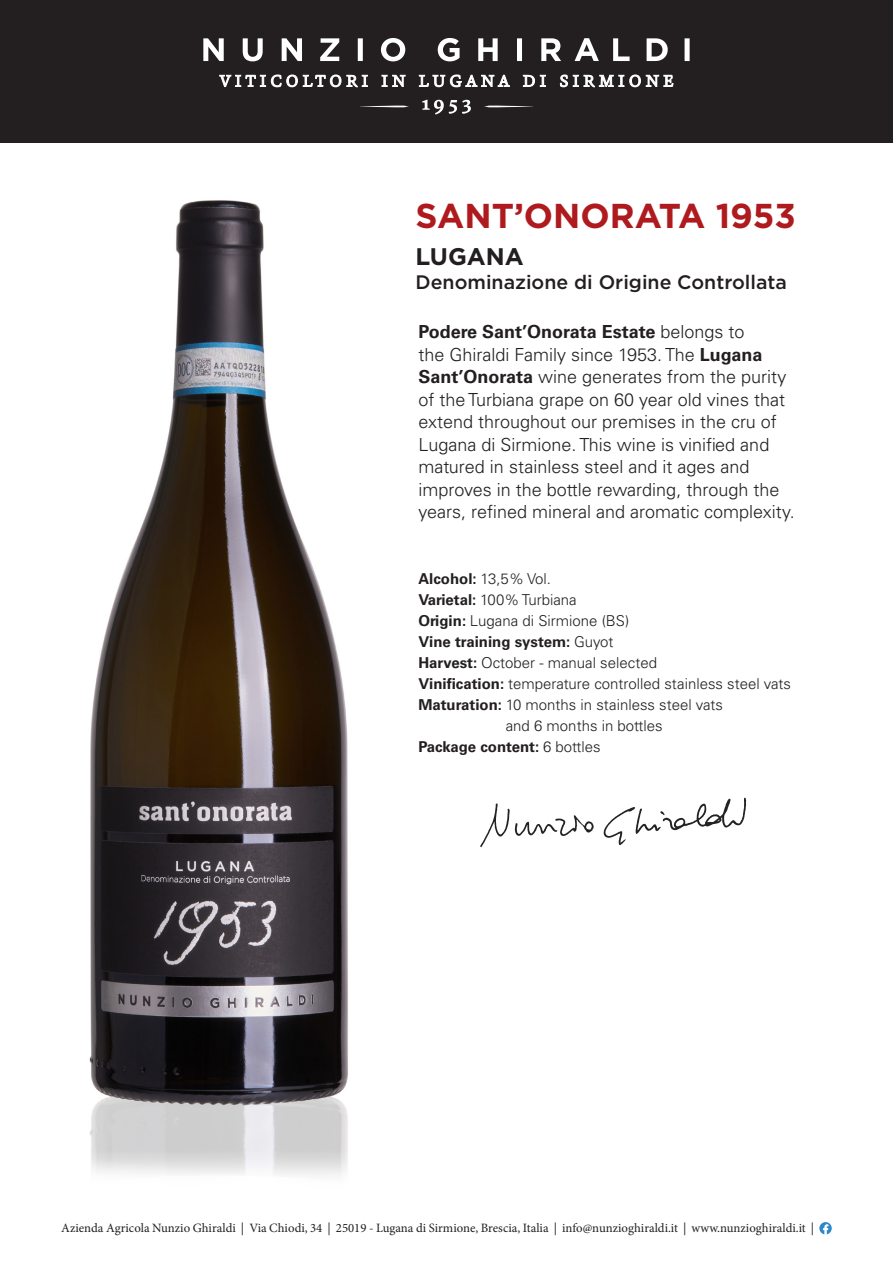
<style>
.page{position:relative;width:893px;height:1263px;background:#fff}
.page>*{position:absolute;margin:0;border:0;box-sizing:border-box;transform-origin:0 0}
.t1{font:700 34.5px "Gotham";color:#ae1a1e}
.t2{font:700 24px "Gotham";color:#231f20}
.t3{font:500 19.5px "Gotham";color:#231f20}
.t4{font:300 18px/22.5px "Univers LT Std";color:#231f20}
.t5{font:300 15px/21px "Univers LT Std";color:#231f20}
.t6{font:700 15px "Univers LT Std";color:#231f20}
.t7{font:12.75px "Minion Pro";color:#231f20}
.s1{font-weight:700}
.s2{font-weight:300}
</style>
<div class="page">
<img style="left:89px;top:200px;width:259px;height:976px">
<div style="left:0;top:0;width:893px;height:142px;background:#231f20"></div>
<svg style="left:203px;top:38px;width:487px;height:23px"></svg>
<svg style="left:219px;top:74px;width:455px;height:41px"></svg>
<svg style="left:480px;top:803px;width:114px;height:44px"></svg>
<svg style="left:604px;top:798px;width:142px;height:47px"></svg>
<svg style="left:819px;top:1222px;width:13px;height:12px"></svg>
<p class="t1" style="left:416px;top:196px;width:382px">SANT’ONORATA 1953</p>
<p class="t2" style="left:416px;top:242px;width:110px">LUGANA</p>
<p class="t3" style="left:416px;top:269px;width:373px">Denominazione di Origine Controllata</p>
<p class="t4" style="left:418px;top:321px;width:378px"><span class="s1">Podere Sant’Onorata Estate</span> belongs to<br>the Ghiraldi Family since 1953. The <span class="s1">Lugana Sant’Onorata</span> wine generates from the purity of the Turbiana grape on 60 year old vines that extend throughout our premises in the cru of Lugana di Sirmione. This wine is vinified and matured in stainless steel and it ages and improves in the bottle rewarding, through the years, refined mineral and aromatic complexity.</p>
<p class="t5" style="left:418px;top:568px;width:134px"><span class="s1">Alcohol:</span> 13,5% Vol.</p>
<p class="t5" style="left:418px;top:589px;width:160px"><span class="s1">Varietal:</span> 100% Turbiana</p>
<p class="t5" style="left:418px;top:610px;width:212px"><span class="s1">Origin:</span> Lugana di Sirmione (BS)</p>
<p class="t6" style="left:418px;top:633px;width:197px">Vine training system: <span class="s2">Guyot</span></p>
<p class="t5" style="left:418px;top:652px;width:240px"><span class="s1">Harvest:</span> October - manual selected</p>
<p class="t5" style="left:418px;top:673px;width:374px"><span class="s1">Vinification:</span> temperature controlled stainless steel vats</p>
<p class="t5" style="left:506px;top:694px;width:219px;text-indent:-87px"><span class="s1">Maturation:</span> 10 months in stainless steel vats and 6 months in bottles</p>
<p class="t6" style="left:418px;top:738px;width:184px">Package content: <span class="s2">6 bottles</span></p>
<p class="t7" style="left:61px;top:1220px;width:755px">Azienda Agricola Nunzio Ghiraldi | Via Chiodi, 34 | 25019 - Lugana di Sirmione, Brescia, Italia | info@nunzioghiraldi.it | www.nunzioghiraldi.it |</p>
</div>
